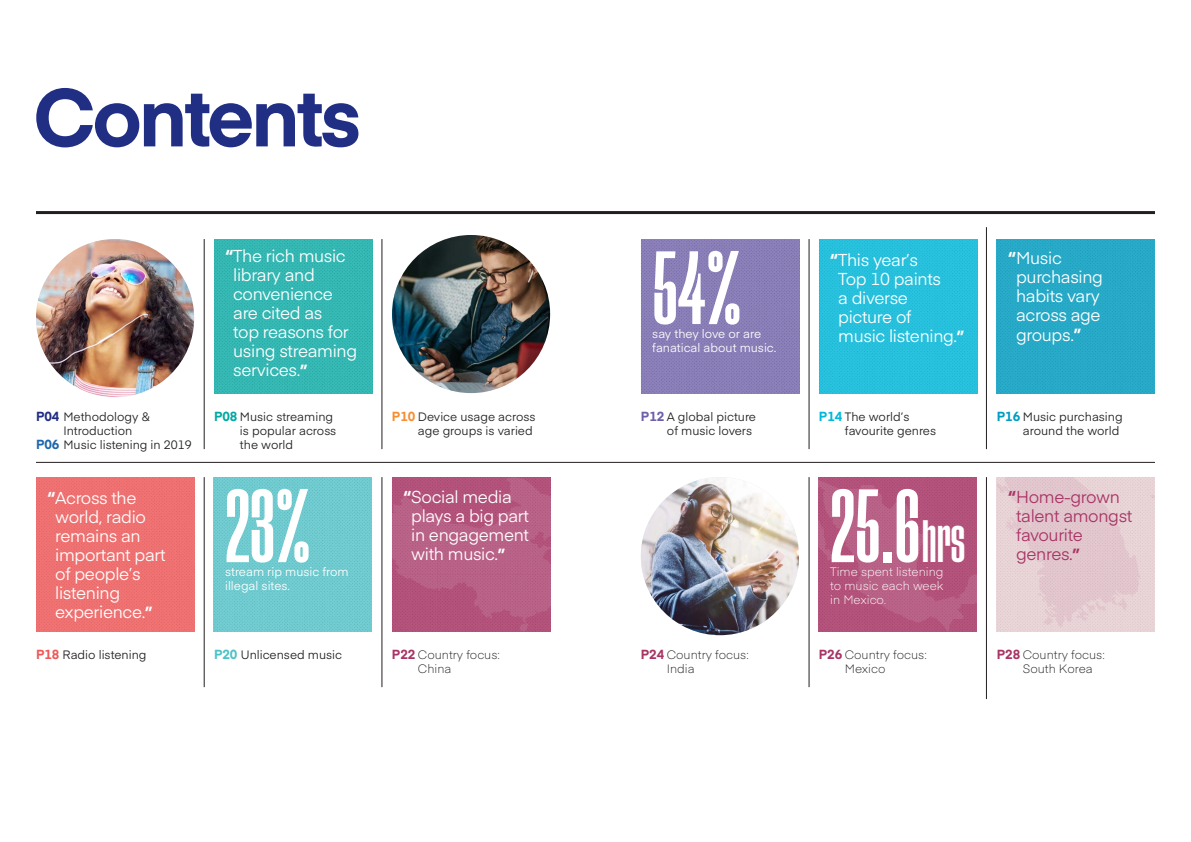
<style>
.page{position:relative;width:1191px;height:842px;background:#fff}
.page>*{position:absolute;margin:0;border:0;box-sizing:border-box;transform-origin:0 0}
.t1{font:700 80.6px "Eina 01";letter-spacing:-.04em;color:#202e84}
.t2{font:600 77px "Tusker Grotesk 3600";color:#fff}
.Pull_quote{font:17px/19px "Eina 01";letter-spacing:-.02em;color:#fff}
.Pull_quote-2{font:17px/19px "Eina 01";letter-spacing:-.02em;color:#a83465}
.t3{font:12px/14px "Eina 01";color:#231f20}
.t4{font:300 12px/14px "Eina 01";color:#231f20}
.t5{font:12px/14px "Eina 01";color:#fff}
.t6{font:300 12px/14px "Eina 01";color:#fff;text-align:justify}
.s1{font-weight:700}
.s2{font-weight:700;font-size:16px}
.s3{font-weight:700;font-size:13px;color:#202e84}
.s4{font-weight:700;font-size:13px;color:#1e66ab}
.s5{font-weight:700;font-size:13px;color:#00a9a3}
.s6{font-weight:700;font-size:13px;color:#009dc1}
.s7{font-weight:700;font-size:13px;color:#f68f34}
.s8{font-weight:700;font-size:13px;color:#6e5fa9}
.s9{font-weight:700;font-size:13px;color:#00b9db}
.s10{font-size:44px}
.s11{font-weight:700;font-size:13px;color:#f05959}
.s12{font-weight:700;font-size:13px;color:#4cc2c8}
.s13{font-weight:700;font-size:13px;color:#a83465}
</style>
<div class="page">
<img style="left:36px;top:477px;width:158px;height:155px">
<img style="left:819px;top:239px;width:158px;height:155px">
<img style="left:996px;top:239px;width:159px;height:155px">
<img style="left:392px;top:477px;width:158px;height:155px">
<img style="left:819px;top:477px;width:158px;height:155px">
<img style="left:996px;top:477px;width:159px;height:155px">
<img style="left:214px;top:239px;width:158px;height:155px">
<img style="left:641px;top:239px;width:158px;height:155px">
<hr style="left:986px;top:227px;width:1px;height:222px;background:#231f20">
<hr style="left:986px;top:477px;width:1px;height:222px;background:#231f20">
<img style="left:36px;top:239px;width:158px;height:158px;border-radius:79px">
<img style="left:392px;top:235px;width:158px;height:158px;border-radius:79px">
<hr style="left:36px;top:211px;width:1119px;height:3px;background:#231f20">
<hr style="left:36px;top:462px;width:1119px;height:1px;background:#231f20">
<hr style="left:204px;top:239px;width:1px;height:210px;background:#231f20">
<hr style="left:204px;top:477px;width:1px;height:210px;background:#231f20">
<hr style="left:382px;top:239px;width:1px;height:210px;background:#231f20">
<hr style="left:382px;top:477px;width:1px;height:210px;background:#231f20">
<hr style="left:809px;top:239px;width:1px;height:210px;background:#231f20">
<hr style="left:809px;top:477px;width:1px;height:210px;background:#231f20">
<img style="left:214px;top:477px;width:158px;height:155px">
<img style="left:641px;top:477px;width:158px;height:158px;border-radius:79px">
<h1 class="t1" style="left:33px;top:58px;width:329px">Contents</h1>
<p class="Pull_quote" style="left:233px;top:245px;width:125px;text-indent:-8px"><span class="s1">“</span>The rich music library and convenience are cited as<br>top reasons for using streaming services.<span class="s2">”</span></p>
<p class="t2" style="left:652px;top:243px;width:91px">54%</p>
<p class="t5" style="left:652px;top:326px;width:126px">say they love or are fanatical about music.</p>
<p class="Pull_quote" style="left:838px;top:249px;width:128px;text-indent:-8px"><span class="s1">“</span>This year’s<br>Top 10 paints<br>a diverse picture of<br>music listening.<span class="s2">”</span></p>
<p class="Pull_quote" style="left:1016px;top:248px;width:88px;text-indent:-8px"><span class="s1">“</span>Music purchasing habits vary across age groups.<span class="s2">”</span></p>
<p class="t3" style="left:63px;top:409px;width:88px;text-indent:-27px"><span class="s3">P04</span> Methodology &amp;<br>Introduction</p>
<p class="t3" style="left:36px;top:437px;width:157px"><span class="s4">P06</span> Music listening in 2019</p>
<p class="t3" style="left:240px;top:409px;width:98px;text-indent:-26px"><span class="s5">P08</span> Music streaming is popular across the world</p>
<p class="t3" style="left:996px;top:409px;width:127px;text-align:right"><span class="s6">P16</span> Music purchasing around the world</p>
<p class="t3" style="left:392px;top:409px;width:145px;text-align:right"><span class="s7">P10</span> Device usage across age groups is varied</p>
<p class="t3" style="left:667px;top:409px;width:91px;text-indent:-26px"><span class="s8">P12</span> A global picture of music lovers</p>
<p class="t3" style="left:845px;top:409px;width:93px;text-indent:-26px"><span class="s9">P14</span> The world’s favourite genres</p>
<p class="Pull_quote" style="left:55px;top:487px;width:112px;text-indent:-8px"><span class="s1">“</span>Across the world, radio remains an important part of people’s listening experience.<span class="s2">”</span></p>
<p class="t2" style="left:225px;top:481px;width:88px">23%</p>
<p class="t5" style="left:225px;top:578px;width:67px">illegal sites.</p>
<p class="t5" style="left:225px;top:564px;width:125px">stream rip music from</p>
<p class="t2" style="left:830px;top:481px;width:136px">25.6<span class="s10">hrs</span></p>
<p class="t6" style="left:830px;top:564px;width:115px">Time spent listening to music each week in Mexico.</p>
<p class="Pull_quote" style="left:411px;top:486px;width:119px;text-indent:-8px"><span class="s1">“</span>Social media plays a big part in engagement with music.<span class="s2">”</span></p>
<p class="Pull_quote-2" style="left:1016px;top:486px;width:118px;text-indent:-8px"><span class="s1">“</span>Home-grown talent amongst favourite genres.<span class="s2">”</span></p>
<p class="t3" style="left:36px;top:647px;width:112px"><span class="s11">P18</span> Radio listening</p>
<p class="t3" style="left:214px;top:647px;width:130px"><span class="s12">P20</span> Unlicensed music</p>
<p class="t4" style="left:418px;top:647px;width:83px;text-indent:-26px"><span class="s13">P22</span> Country focus:<br>China</p>
<p class="t4" style="left:845px;top:647px;width:83px;text-indent:-26px"><span class="s13">P26</span> Country focus:<br>Mexico</p>
<p class="t4" style="left:667px;top:647px;width:83px;text-indent:-26px"><span class="s13">P24</span> Country focus:<br>India</p>
<p class="t4" style="left:1022px;top:647px;width:83px;text-indent:-26px"><span class="s13">P28</span> Country focus:<br>South Korea</p>
</div>
